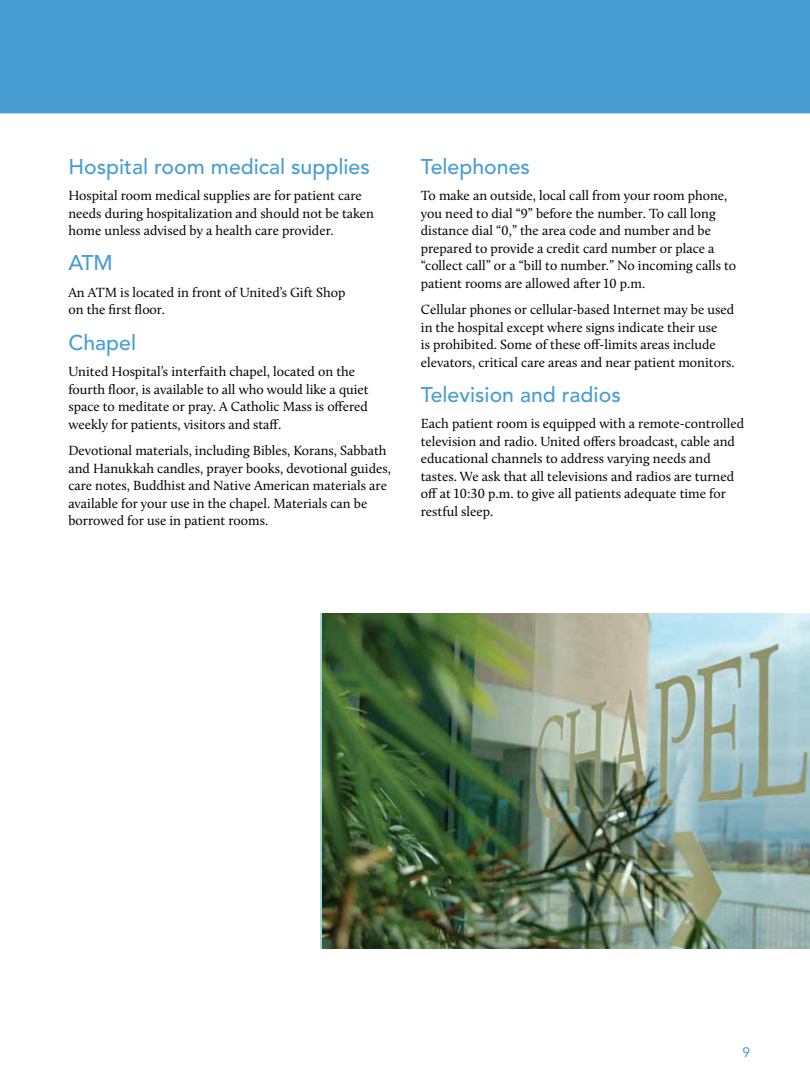
<style>
.page{position:relative;width:810px;height:1080px;background:#fff}
.page>*{position:absolute;margin:0;border:0;box-sizing:border-box;transform-origin:0 0}
.t1{font:500 21.25px "Avenir LT Std";color:#489ed2}
.t2{font:13.75px/17.5px "Calluna";color:#000}
.t3{font:13.75px "Avenir LT Std";color:#489ed2}
</style>
<div class="page">
<img style="left:322px;top:614px;width:488px;height:334px">
<div style="left:0;top:0;width:810px;height:113px;background:#489ed2"></div>
<h1 class="t1" style="left:68px;top:154px;width:303px">Hospital room medical supplies</h1>
<p class="t2" style="left:68px;top:187px;width:307px">Hospital room medical supplies are for patient care needs during hospitalization and should not be taken home unless advised by a health care provider.</p>
<h1 class="t1" style="left:68px;top:251px;width:46px">ATM</h1>
<p class="t2" style="left:68px;top:283px;width:279px">An ATM is located in front of United’s Gift Shop on the first floor.</p>
<h1 class="t1" style="left:68px;top:330px;width:69px">Chapel</h1>
<p class="t2" style="left:68px;top:363px;width:302px">United Hospital’s interfaith chapel, located on the fourth floor, is available to all who would like a quiet space to meditate or pray. A Catholic Mass is offered weekly for patients, visitors and staff.</p>
<p class="t2" style="left:68px;top:442px;width:324px">Devotional materials, including Bibles, Korans, Sabbath and Hanukkah candles, prayer books, devotional guides, care notes, Buddhist and Native American materials are available for your use in the chapel. Materials can be borrowed for use in patient rooms.</p>
<h1 class="t1" style="left:421px;top:154px;width:111px">Telephones</h1>
<p class="t2" style="left:421px;top:187px;width:317px">To make an outside, local call from your room phone, you need to dial “9” before the number. To call long distance dial “0,” the area code and number and be prepared to provide a credit card number or place a “collect call” or a “bill to number.” No incoming calls to patient rooms are allowed after 10 p.m.</p>
<p class="t2" style="left:421px;top:301px;width:315px">Cellular phones or cellular-based Internet may be used in the hospital except where signs indicate their use<br>is prohibited. Some of these off-limits areas include elevators, critical care areas and near patient monitors.</p>
<h1 class="t1" style="left:421px;top:382px;width:201px">Television and radios</h1>
<p class="t2" style="left:421px;top:415px;width:325px">Each patient room is equipped with a remote-controlled television and radio. United offers broadcast, cable and educational channels to address varying needs and tastes. We ask that all televisions and radios are turned off at 10:30 p.m. to give all patients adequate time for restful sleep.</p>
<p class="t3" style="left:742px;top:1044px;width:9px">9</p>
</div>
